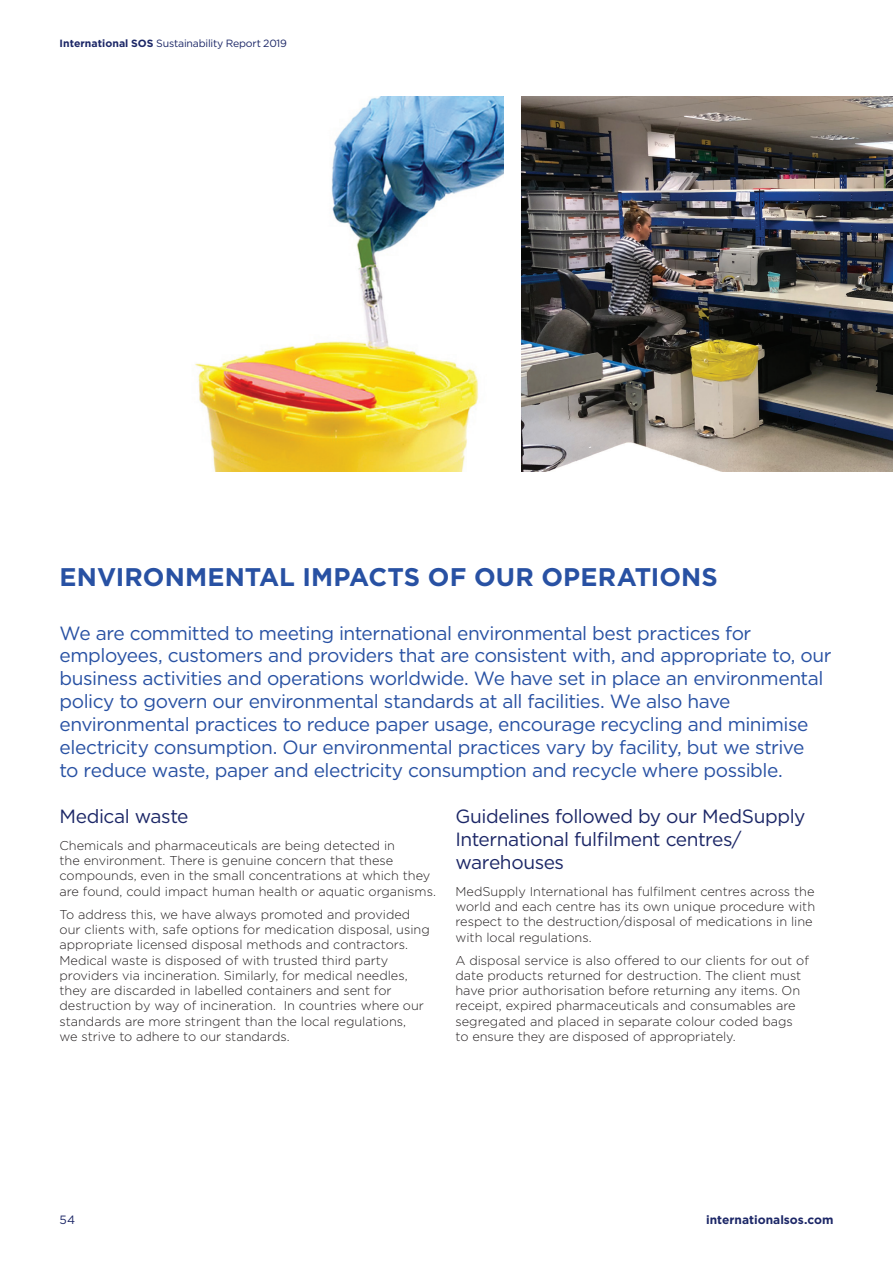
<style>
.page{position:relative;width:893px;height:1263px;background:#fff}
.page>*{position:absolute;margin:0;border:0;box-sizing:border-box;transform-origin:0 0}
._4__Titles__18pt_Dar{font:700 25.5px "Gotham";letter-spacing:.005em;color:#2851a3}
._1c__Main_Body_Copy{font:19.2px/23px "Gotham";letter-spacing:-.025em;color:#2851a3}
._2__Subheads_1__Dark{font:19.2px/23px "Gotham";letter-spacing:-.025em;color:#1c2767}
._1__Main_Body_Copy{font:300 12.75px/15.3px "Gotham";color:#231f20}
.t1{font:700 12px "Gotham";color:#1c2767}
.t2{font:12px "Gotham";color:#1c2767}
.t3{font:10.5px "Gotham";letter-spacing:-.02em;color:#1c2767}
.s1{font-weight:700}
</style>
<div class="page">
<img style="left:195px;top:96px;width:308px;height:376px">
<img style="left:521px;top:96px;width:372px;height:376px">
<p class="t3" style="left:60px;top:36px;width:229px"><span class="s1">International SOS</span> Sustainability Report 2019</p>
<p class="_4__Titles__18pt_Dar" style="left:60px;top:560px;width:660px">ENVIRONMENTAL IMPACTS OF OUR OPERATIONS</p>
<p class="_1c__Main_Body_Copy" style="left:60px;top:621px;width:774px">We are committed to meeting international environmental best practices for employees, customers and providers that are consistent with, and appropriate to, our business activities and operations worldwide. We have set in place an environmental policy to govern our environmental standards at all facilities. We also have environmental practices to reduce paper usage, encourage recycling and minimise electricity consumption. Our environmental practices vary by facility, but we strive<br>to reduce waste, paper and electricity consumption and recycle where possible.</p>
<p class="_2__Subheads_1__Dark" style="left:60px;top:804px;width:130px">Medical waste</p>
<p class="_1__Main_Body_Copy" style="left:60px;top:837px;width:378px">Chemicals and pharmaceuticals are being detected in<br>the environment. There is genuine concern that these compounds, even in the small concentrations at which they are found, could impact human health or aquatic organisms.</p>
<p class="_1__Main_Body_Copy" style="left:60px;top:906px;width:372px">To address this, we have always promoted and provided our clients with, safe options for medication disposal, using appropriate licensed disposal methods and contractors.<br>Medical waste is disposed of with trusted third party providers via incineration. Similarly, for medical needles, they are discarded in labelled containers and sent for destruction by way of incineration. In countries where our standards are more stringent than the local regulations,<br>we strive to adhere to our standards.</p>
<p class="_2__Subheads_1__Dark" style="left:455px;top:804px;width:351px">Guidelines followed by our MedSupply<br>International fulfilment centres/ warehouses</p>
<p class="_1__Main_Body_Copy" style="left:455px;top:883px;width:361px">MedSupply International has fulfilment centres across the world and each centre has its own unique procedure with respect to the destruction/disposal of medications in line with local regulations.</p>
<p class="_1__Main_Body_Copy" style="left:455px;top:952px;width:355px">A disposal service is also offered to our clients for out of date products returned for destruction. The client must have prior authorisation before returning any items. On receipt, expired pharmaceuticals and consumables are segregated and placed in separate colour coded bags to ensure they are disposed of appropriately.</p>
<p class="t2" style="left:60px;top:1212px;width:17px">54</p>
<p class="t1" style="left:706px;top:1211px;width:129px">internationalsos.com</p>
</div>
